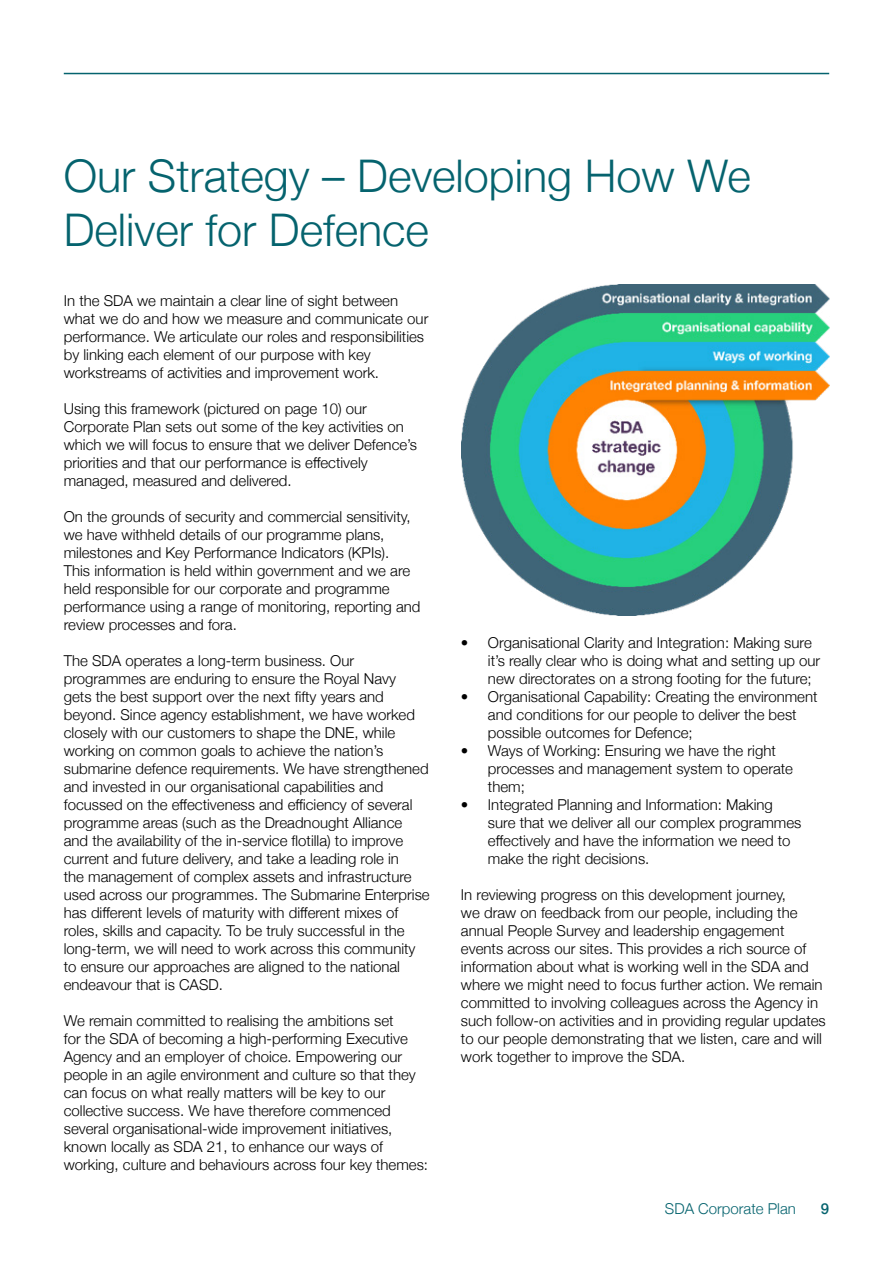
<style>
.page{position:relative;width:893px;height:1263px;background:#fff}
.page>*{position:absolute;margin:0;border:0;box-sizing:border-box;transform-origin:0 0}
.t1{font:300 45px/54px "Helvetica Neue";color:#05636e}
.Paragraph{font:300 15px/18px "Helvetica Neue";color:#000}
.t2{font:300 15px "Helvetica Neue";color:#05636e}
.t3{font:500 15px "Helvetica Neue";color:#05636e}
</style>
<div class="page">
<hr style="left:64px;top:73px;width:765px;height:1px;background:#05636e">
<img style="left:461px;top:285px;width:368px;height:330px">
<p class="t1" style="left:64px;top:146px;width:688px">Our Strategy – Developing How We<br>Deliver for Defence</p>
<p class="Paragraph" style="left:64px;top:291px;width:366px">In the SDA we maintain a clear line of sight between what we do and how we measure and communicate our performance. We articulate our roles and responsibilities by linking each element of our purpose with key workstreams of activities and improvement work.</p>
<p class="Paragraph" style="left:64px;top:399px;width:355px">Using this framework (pictured on page 10) our Corporate Plan sets out some of the key activities on which we will focus to ensure that we deliver Defence’s priorities and that our performance is effectively managed, measured and delivered.</p>
<p class="Paragraph" style="left:64px;top:507px;width:358px">On the grounds of security and commercial sensitivity, we have withheld details of our programme plans, milestones and Key Performance Indicators (KPIs).<br>This information is held within government and we are held responsible for our corporate and programme performance using a range of monitoring, reporting and review processes and fora.</p>
<p class="Paragraph" style="left:64px;top:651px;width:367px">The SDA operates a long-term business. Our programmes are enduring to ensure the Royal Navy<br>gets the best support over the next fifty years and beyond. Since agency establishment, we have worked closely with our customers to shape the DNE, while working on common goals to achieve the nation’s submarine defence requirements. We have strengthened and invested in our organisational capabilities and focussed on the effectiveness and efficiency of several programme areas (such as the Dreadnought Alliance and the availability of the in-service flotilla) to improve current and future delivery, and take a leading role in<br>the management of complex assets and infrastructure used across our programmes. The Submarine Enterprise has different levels of maturity with different mixes of roles, skills and capacity. To be truly successful in the long-term, we will need to work across this community to ensure our approaches are aligned to the national endeavour that is CASD.</p>
<p class="Paragraph" style="left:64px;top:1011px;width:366px">We remain committed to realising the ambitions set<br>for the SDA of becoming a high-performing Executive Agency and an employer of choice. Empowering our people in an agile environment and culture so that they can focus on what really matters will be key to our collective success. We have therefore commenced several organisational-wide improvement initiatives, known locally as SDA 21, to enhance our ways of working, culture and behaviours across four key themes:</p>
<p class="Paragraph" style="left:488px;top:633px;width:334px;text-indent:-27px">• Organisational Clarity and Integration: Making sure it’s really clear who is doing what and setting up our new directorates on a strong footing for the future;</p>
<p class="Paragraph" style="left:488px;top:687px;width:331px;text-indent:-27px">• Organisational Capability: Creating the environment and conditions for our people to deliver the best possible outcomes for Defence;</p>
<p class="Paragraph" style="left:488px;top:741px;width:307px;text-indent:-27px">• Ways of Working: Ensuring we have the right processes and management system to operate them;</p>
<p class="Paragraph" style="left:488px;top:795px;width:315px;text-indent:-27px">• Integrated Planning and Information: Making sure that we deliver all our complex programmes effectively and have the information we need to make the right decisions.</p>
<p class="Paragraph" style="left:461px;top:885px;width:366px">In reviewing progress on this development journey,<br>we draw on feedback from our people, including the annual People Survey and leadership engagement events across our sites. This provides a rich source of information about what is working well in the SDA and where we might need to focus further action. We remain committed to involving colleagues across the Agency in such follow-on activities and in providing regular updates to our people demonstrating that we listen, care and will work together to improve the SDA.</p>
<p class="t2" style="left:665px;top:1196px;width:132px">SDA Corporate Plan</p>
<p class="t3" style="left:821px;top:1196px;width:10px">9</p>
</div>
